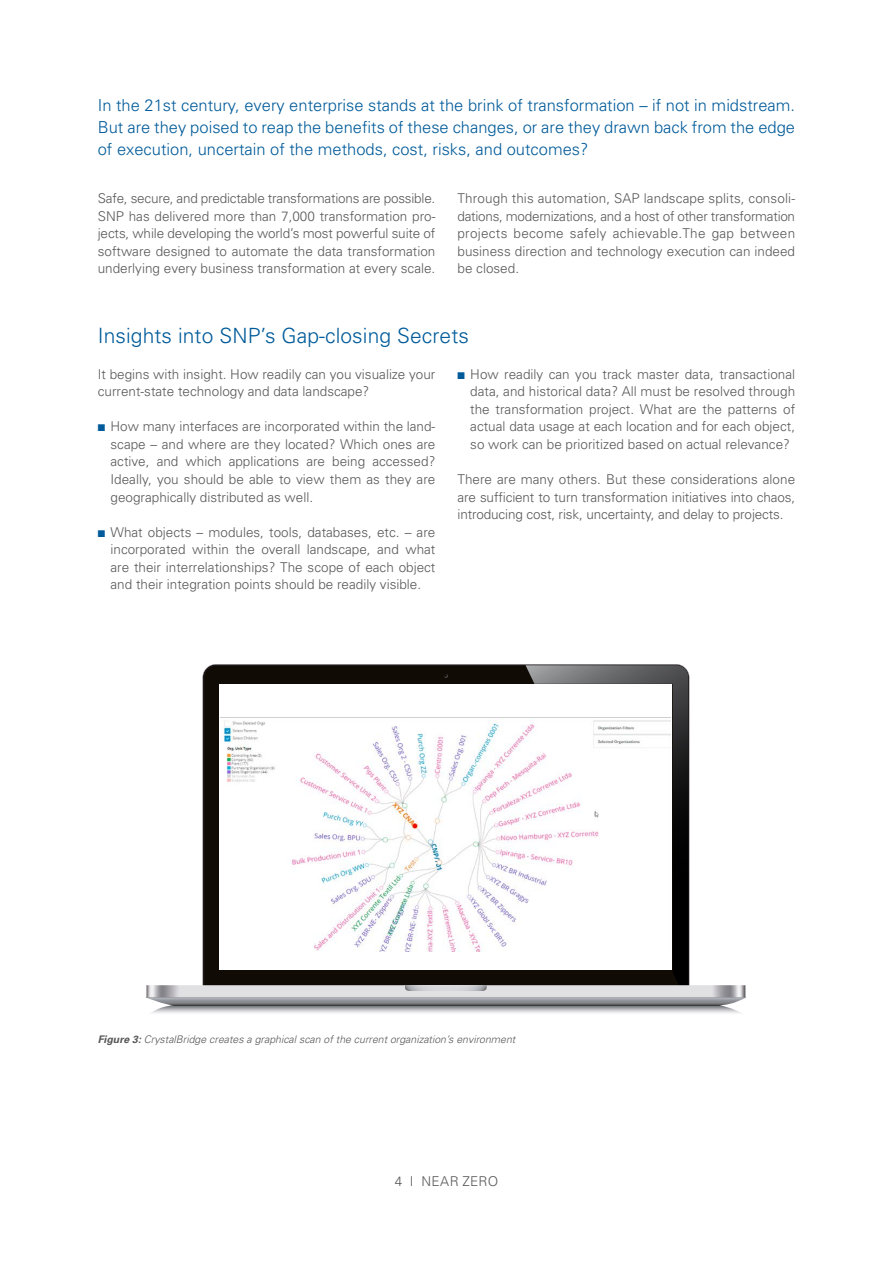
<style>
.page{position:relative;width:893px;height:1263px;background:#fff}
.page>*{position:absolute;margin:0;border:0;box-sizing:border-box;transform-origin:0 0}
.t1{font:300 21px "Univers";letter-spacing:.005em;color:#005b9a}
.t2{font:300 16.5px/21.9px "Univers";color:#005b9a;text-align:justify}
.t3{font:300 13.5px/17.5px "Univers";color:#58585a;text-align:justify}
.t4{font:300 13.5px "Univers";letter-spacing:.02em;color:#58585a}
.t5{font:italic 300 10.5px "Univers";color:#58585a}
.s1{color:#005b9a}
.s2{font-weight:700}
</style>
<div class="page">
<div style="left:204px;top:666px;width:321px;height:319px;background:#110b06"></div>
<div style="left:220px;top:684px;width:452px;height:285px;background:#fff"></div>
<svg style="left:525px;top:665px;width:163px;height:320px"></svg>
<svg style="left:444px;top:674px;width:4px;height:4px"></svg>
<svg style="left:146px;top:985px;width:600px;height:28px;background:#b7b8bb"></svg>
<img style="left:223px;top:718px;width:448px;height:233px">
<p class="t2" style="left:98px;top:94px;width:699px">In the 21st century, every enterprise stands at the brink of transformation – if not in midstream.<br>But are they poised to reap the benefits of these changes, or are they drawn back from the edge of execution, uncertain of the methods, cost, risks, and outcomes?</p>
<p class="t3" style="left:98px;top:189px;width:339px">Safe, secure, and predictable transformations are possible.<br>SNP has delivered more than 7,000 transformation pro&shy;jects, while developing the world’s most powerful suite of software designed to automate the data transformation underlying every business transformation at every scale.</p>
<p class="t3" style="left:458px;top:189px;width:339px">Through this automation, SAP landscape splits, consoli&shy;dations, modernizations, and a host of other transformation projects become safely achievable.The gap between business direction and technology execution can indeed be closed.</p>
<h1 class="t1" style="left:98px;top:323px;width:373px">Insights into SNP’s Gap-closing Secrets</h1>
<p class="t3" style="left:98px;top:365px;width:339px">It begins with insight. How readily can you visualize your current-state technology and data landscape?</p>
<p class="t3" style="left:111px;top:417px;width:326px;text-indent:-13px"><span class="s1">■</span> How many interfaces are incorporated within the land&shy;scape – and where are they located? Which ones are active, and which applications are being accessed?<br>Ideally, you should be able to view them as they are geographically distributed as well.</p>
<p class="t3" style="left:111px;top:523px;width:326px;text-indent:-13px"><span class="s1">■</span> What objects – modules, tools, databases, etc. – are incorporated within the overall landscape, and what are their interrelationships? The scope of each object and their integration points should be readily visible.</p>
<p class="t3" style="left:470px;top:365px;width:326px;text-indent:-13px"><span class="s1">■</span> How readily can you track master data, transactional data, and historical data? All must be resolved through the transformation project. What are the patterns of actual data usage at each location and for each object, so work can be prioritized based on actual relevance?</p>
<p class="t3" style="left:458px;top:470px;width:339px">There are many others. But these considerations alone are sufficient to turn transformation initiatives into chaos, introducing cost, risk, uncertainty, and delay to projects.</p>
<p class="t5" style="left:98px;top:1033px;width:419px"><span class="s2">Figure 3:</span> CrystalBridge creates a graphical scan of the current organization’s environment</p>
<p class="t4" style="left:395px;top:1173px;width:105px">4 I NEAR ZERO</p>
</div>
